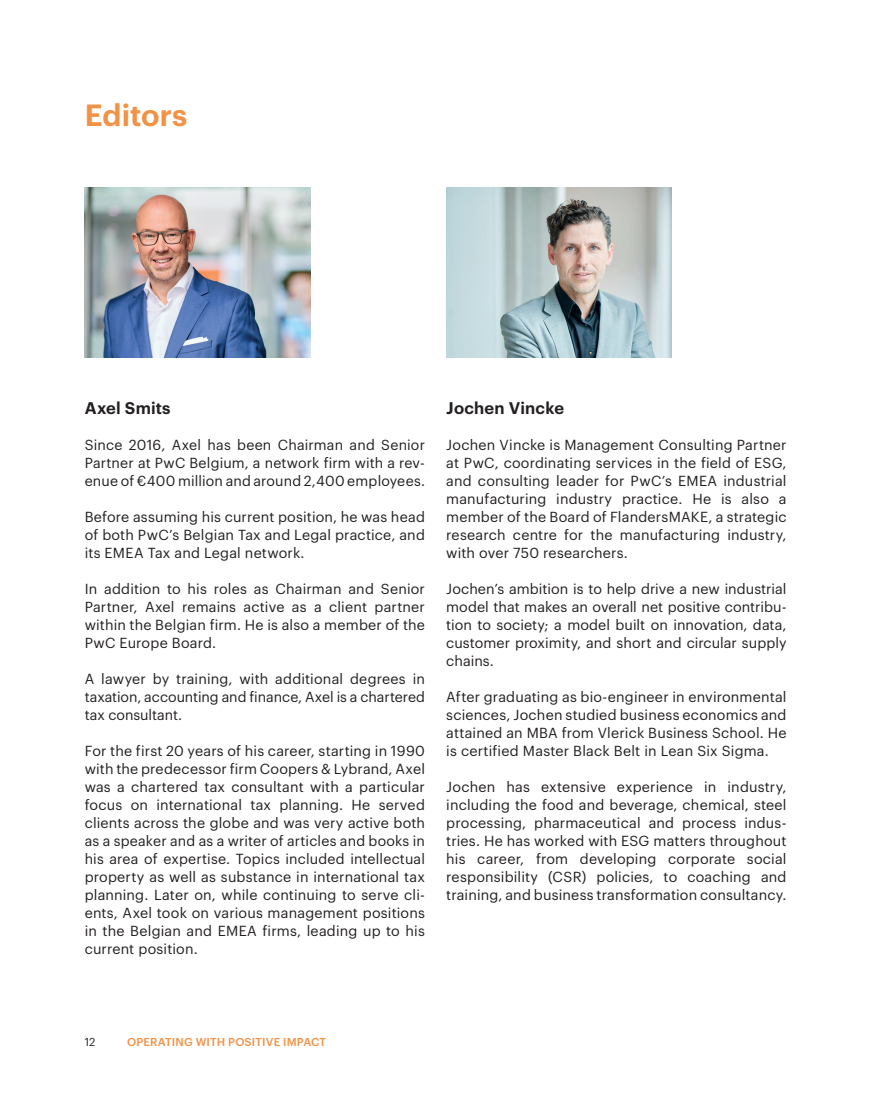
<style>
.page{position:relative;width:873px;height:1107px;background:#fff}
.page>*{position:absolute;margin:0;border:0;box-sizing:border-box;transform-origin:0 0}
.t1{font:600 30px "Graphik";color:#f29244}
.t2{font:600 16.5px "Graphik";letter-spacing:.015em;color:#231f20}
.t3{font:14.25px/18px "Graphik";letter-spacing:.01em;color:#231f20;text-align:justify}
.t4{font:500 11.25px "Graphik";letter-spacing:.015em;color:#f29244}
.t5{font:11.25px "Graphik";color:#231f20}
</style>
<div class="page">
<img style="left:85px;top:187px;width:225px;height:170px">
<img style="left:446px;top:187px;width:225px;height:170px">
<h1 class="t1" style="left:85px;top:92px;width:104px">Editors</h1>
<p class="t2" style="left:85px;top:395px;width:87px">Axel Smits</p>
<p class="t3" style="left:85px;top:434px;width:342px">Since 2016, Axel has been Chairman and Senior Partner at PwC Belgium, a network firm with a rev&shy;enue of €400 million and around 2,400 employees.</p>
<p class="t3" style="left:85px;top:506px;width:342px">Before assuming his current position, he was head of both PwC’s Belgian Tax and Legal practice, and its EMEA Tax and Legal network.</p>
<p class="t3" style="left:85px;top:578px;width:342px">In addition to his roles as Chairman and Senior Partner, Axel remains active as a client partner within the Belgian firm. He is also a member of the PwC Europe Board.</p>
<p class="t3" style="left:85px;top:668px;width:342px">A lawyer by training, with additional degrees in taxation, accounting and finance, Axel is a chartered tax consultant.</p>
<p class="t3" style="left:85px;top:740px;width:342px">For the first 20 years of his career, starting in 1990 with the predecessor firm Coopers &amp; Lybrand, Axel was a chartered tax consultant with a particular focus on international tax planning. He served clients across the globe and was very active both as a speaker and as a writer of articles and books in his area of expertise. Topics included intellectual property as well as substance in international tax planning. Later on, while continuing to serve cli&shy;ents, Axel took on various management positions in the Belgian and EMEA firms, leading up to his current position.</p>
<p class="t2" style="left:446px;top:395px;width:119px">Jochen Vincke</p>
<p class="t3" style="left:446px;top:434px;width:342px">Jochen Vincke is Management Consulting Partner at PwC, coordinating services in the field of ESG, and consulting leader for PwC’s EMEA industrial manufacturing industry practice. He is also a member of the Board of FlandersMAKE, a strategic research centre for the manufacturing industry, with over 750 researchers.</p>
<p class="t3" style="left:446px;top:578px;width:342px">Jochen’s ambition is to help drive a new industrial model that makes an overall net positive contribu&shy;tion to society; a model built on innovation, data, customer proximity, and short and circular supply chains.</p>
<p class="t3" style="left:446px;top:686px;width:342px">After graduating as bio-engineer in environmental sciences, Jochen studied business economics and attained an MBA from Vlerick Business School. He is certified Master Black Belt in Lean Six Sigma.</p>
<p class="t3" style="left:446px;top:776px;width:342px">Jochen has extensive experience in industry, including the food and beverage, chemical, steel processing, pharmaceutical and process indus&shy;tries. He has worked with ESG matters throughout his career, from developing corporate social responsibility (CSR) policies, to coaching and training, and business transformation consultancy.</p>
<p class="t5" style="left:85px;top:1033px;width:12px">12</p>
<p class="t4" style="left:127px;top:1033px;width:200px">OPERATING WITH POSITIVE IMPACT</p>
</div>
